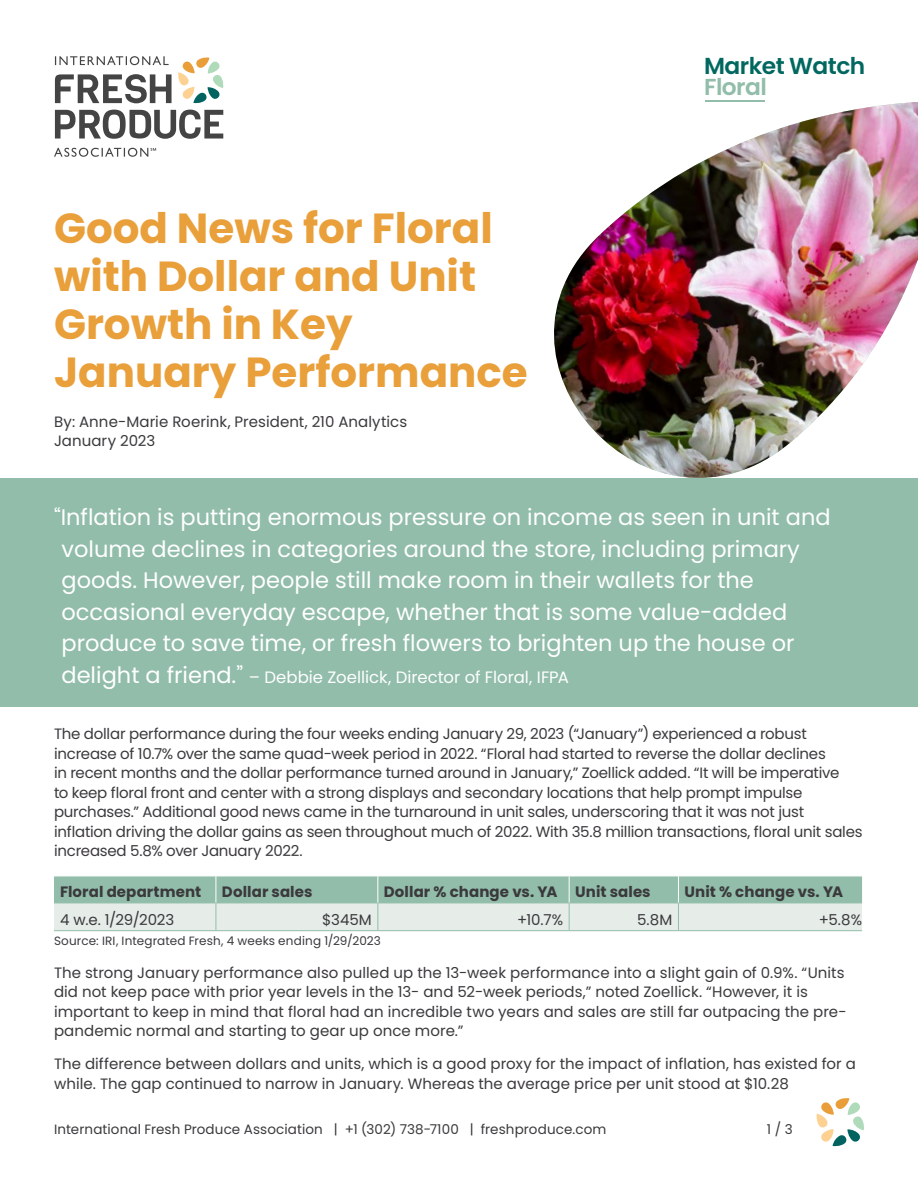
<style>
.page{position:relative;width:918px;height:1188px;background:#fff}
.page>*{position:absolute;margin:0;border:0;box-sizing:border-box;transform-origin:0 0}
.t1{font:700 42px/48px "Poppins";color:#e99f3a}
.t2{font:600 23.1px/21.1px "Poppins";letter-spacing:-.025em;color:#006860}
.t3{font:22.5px/31.5px "Poppins";color:#fff}
.t4{font:16.5px "Poppins";color:#fff}
.Body{font:15px/19.5px "Poppins";letter-spacing:-.01em;color:#3b393c}
.Body-2{font:700 15px "Poppins";letter-spacing:.005em;color:#3b393c}
.t5{font:13.5px "Poppins";letter-spacing:.01em;color:#3b393c}
.disclaimer{font:12px "Poppins";letter-spacing:.01em;color:#3b393c}
.s1{color:#91bdaa}
.s2{font-size:22.5px}
</style>
<div class="page">
<svg style="left:817px;top:1098px;width:47px;height:48px"></svg>
<div style="left:0;top:478px;width:918px;height:228px;background:#91bdaa"></div>
<svg style="left:54px;top:876px;width:808px;height:55px;background:#bbd4c9"></svg>
<svg style="left:54px;top:56px;width:169px;height:101px"></svg>
<img style="left:554px;top:102px;width:364px;height:376px">
<h1 class="t1" style="left:54px;top:204px;width:475px">Good News for Floral with Dollar and Unit<br>Growth in Key<br>January Performance</h1>
<p class="Body" style="left:54px;top:412px;width:355px">By: Anne-Marie Roerink, President, 210 Analytics<br>January 2023</p>
<p class="t2" style="left:704px;top:55px;width:163px">Market Watch<br><span class="s1">Floral</span></p>
<p class="t3" style="left:62px;top:502px;width:771px;text-indent:-8px">“Inflation is putting enormous pressure on income as seen in unit and volume declines in categories around the store, including primary goods. However, people still make room in their wallets for the occasional everyday escape, whether that is some value-added produce to save time, or fresh flowers to brighten up the house or</p>
<p class="t4" style="left:62px;top:667px;width:509px"><span class="s2">delight a friend.”</span> – Debbie Zoellick, Director of Floral, IFPA</p>
<p class="Body" style="left:54px;top:724px;width:810px">The dollar performance during the four weeks ending January 29, 2023 (“January”) experienced a robust increase of 10.7% over the same quad-week period in 2022. “Floral had started to reverse the dollar declines<br>in recent months and the dollar performance turned around in January,” Zoellick added. “It will be imperative<br>to keep floral front and center with a strong displays and secondary locations that help prompt impulse purchases.” Additional good news came in the turnaround in unit sales, underscoring that it was not just inflation driving the dollar gains as seen throughout much of 2022. With 35.8 million transactions, floral unit sales increased 5.8% over January 2022.</p>
<p class="Body-2" style="left:60px;top:883px;width:143px">Floral department</p>
<p class="Body-2" style="left:222px;top:883px;width:92px">Dollar sales</p>
<p class="Body-2" style="left:384px;top:883px;width:175px">Dollar % change vs. YA</p>
<p class="Body-2" style="left:575px;top:883px;width:77px">Unit sales</p>
<p class="Body-2" style="left:684px;top:883px;width:160px">Unit % change vs. YA</p>
<p class="Body" style="left:60px;top:910px;width:116px">4 w.e. 1/29/2023</p>
<p class="Body" style="left:322px;top:910px;width:51px">$345M</p>
<p class="Body" style="left:517px;top:910px;width:48px">+10.7%</p>
<p class="Body" style="left:637px;top:910px;width:37px">5.8M</p>
<p class="Body" style="left:819px;top:910px;width:45px">+5.8%</p>
<p class="disclaimer" style="left:54px;top:933px;width:328px">Source: IRI, Integrated Fresh, 4 weeks ending 1/29/2023</p>
<p class="Body" style="left:54px;top:963px;width:794px">The strong January performance also pulled up the 13-week performance into a slight gain of 0.9%. “Units did not keep pace with prior year levels in the 13- and 52-week periods,” noted Zoellick. “However, it is important to keep in mind that floral had an incredible two years and sales are still far outpacing the pre&shy;pandemic normal and starting to gear up once more.”</p>
<p class="Body" style="left:54px;top:1054px;width:803px">The difference between dollars and units, which is a good proxy for the impact of inflation, has existed for a while. The gap continued to narrow in January. Whereas the average price per unit stood at $10.28</p>
<p class="t5" style="left:54px;top:1121px;width:554px">International Fresh Produce Association | +1 (302) 738-7100 | freshproduce.com</p>
<p class="t5" style="left:767px;top:1121px;width:27px">1 / 3</p>
</div>
